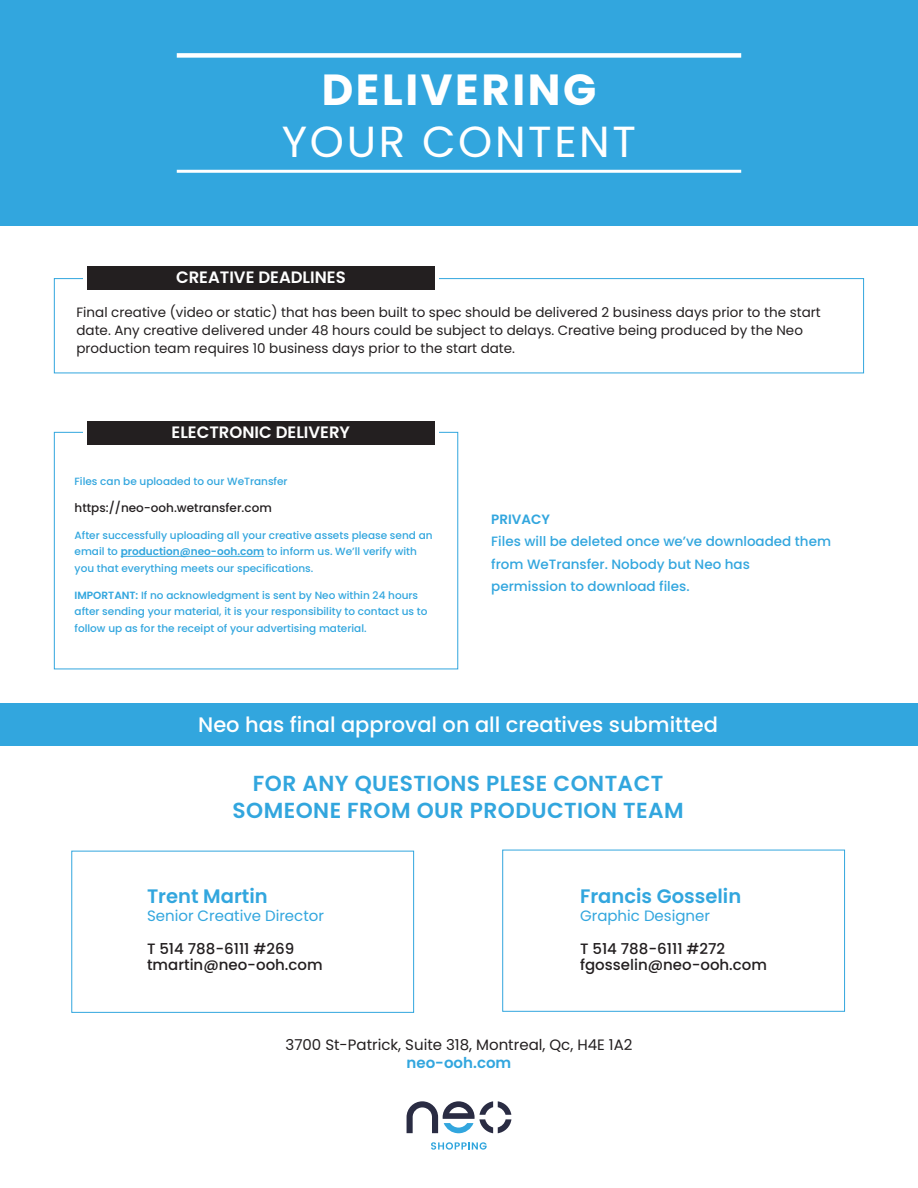
<style>
.page{position:relative;width:918px;height:1188px;background:#fff}
.page>*{position:absolute;margin:0;border:0;box-sizing:border-box;transform-origin:0 0}
.t1{font:43.5px/52.2px "Poppins";letter-spacing:.06em;color:#fff;text-align:center}
.t2{font:600 21.75px "Poppins";letter-spacing:.02em;color:#32a6de}
.t3{font:500 21px "Poppins";color:#fff}
.t4{font:600 19.5px "Poppins";color:#32a6de}
.t5{font:600 16.5px "Poppins";color:#fff}
.t6{font:500 15px "Poppins";color:#231f20}
.t7{font:15px "Poppins";color:#231f20}
.t8{font:15px "Poppins";color:#32a6de}
.t9{font:600 15px "Poppins";color:#32a6de}
.t10{font:13.5px/18px "Poppins";color:#231f20}
.t11{font:500 13.5px/22.5px "Poppins";color:#32a6de}
.t12{font:600 13.5px "Poppins";color:#32a6de}
.t13{font:500 12px "Poppins";color:#231f20}
.t14{font:500 10.5px/16.5px "Poppins";color:#32a6de}
.s1{font-weight:700}
.s2{font-weight:600}
</style>
<div class="page">
<div style="left:0;top:0;width:918px;height:226px;background:#32a6de"></div>
<div style="left:0;top:704px;width:918px;height:42px;background:#32a6de"></div>
<div style="left:54px;top:278px;width:810px;height:95px;border:1px solid #32a6de"></div>
<div style="left:83px;top:264px;width:355px;height:28px;background:linear-gradient(to right,#fff,#fff)"></div>
<div style="left:87px;top:266px;width:348px;height:23px;background:#231f20"></div>
<div style="left:71px;top:851px;width:343px;height:162px;border:1px solid #32a6de"></div>
<div style="left:502px;top:850px;width:343px;height:162px;border:1px solid #32a6de"></div>
<div style="left:87px;top:421px;width:348px;height:24px;background:#231f20"></div>
<hr style="left:121px;top:556px;width:143px;height:1px;background:#32a6de">
<svg style="left:407px;top:1101px;width:104px;height:32px"></svg>
<svg style="left:431px;top:1142px;width:56px;height:8px"></svg>
<div style="left:177px;top:53px;width:564px;height:5px;background:#fff"></div>
<hr style="left:177px;top:170px;width:564px;height:3px;background:#fff">
<p class="t1" style="left:282px;top:64px;width:356px"><span class="s1">DELIVERING<br></span>YOUR CONTENT</p>
<p class="t5" style="left:176px;top:268px;width:171px">CREATIVE DEADLINES</p>
<p class="t10" style="left:76px;top:304px;width:746px">Final creative (video or static) that has been built to spec should be delivered 2 business days prior to the start date. Any creative delivered under 48 hours could be subject to delays. Creative being produced by the Neo</p>
<p class="t10" style="left:76px;top:340px;width:440px">production team requires 10 business days prior to the start date.</p>
<p class="t5" style="left:172px;top:423px;width:180px">ELECTRONIC DELIVERY</p>
<p class="t14" style="left:75px;top:473px;width:215px">Files can be uploaded to our WeTransfer</p>
<p class="t13" style="left:75px;top:501px;width:199px">https://neo-ooh.wetransfer.com</p>
<p class="t14" style="left:75px;top:527px;width:360px">After successfully uploading all your creative assets please send an email to <span class="s2">production@neo-ooh.com</span> to inform us. We’ll verify with you that everything meets our specifications.</p>
<p class="t14" style="left:75px;top:587px;width:354px"><span class="s2">IMPORTANT:</span> If no acknowledgment is sent by Neo within 24 hours after sending your material, it is your responsibility to contact us to follow up as for the receipt of your advertising material.</p>
<p class="t12" style="left:491px;top:511px;width:60px">PRIVACY</p>
<p class="t11" style="left:491px;top:531px;width:341px">Files will be deleted once we’ve downloaded them from WeTransfer. Nobody but Neo has<br>permission to download files.</p>
<p class="t3" style="left:198px;top:712px;width:521px">Neo has final approval on all creatives submitted</p>
<p class="t2" style="left:253px;top:771px;width:412px">FOR ANY QUESTIONS PLESE CONTACT</p>
<p class="t2" style="left:233px;top:798px;width:453px">SOMEONE FROM OUR PRODUCTION TEAM</p>
<p class="t4" style="left:147px;top:885px;width:122px">Trent Martin</p>
<p class="t8" style="left:147px;top:907px;width:179px">Senior Creative Director</p>
<p class="t6" style="left:147px;top:940px;width:149px">T 514 788-6111 #269</p>
<p class="t6" style="left:147px;top:956px;width:177px">tmartin@neo-ooh.com</p>
<p class="t4" style="left:580px;top:885px;width:163px">Francis Gosselin</p>
<p class="t8" style="left:580px;top:907px;width:132px">Graphic Designer</p>
<p class="t6" style="left:580px;top:940px;width:147px">T 514 788-6111 #272</p>
<p class="t6" style="left:580px;top:956px;width:189px">fgosselin@neo-ooh.com</p>
<p class="t7" style="left:286px;top:1036px;width:348px">3700 St-Patrick, Suite 318, Montreal, Qc, H4E 1A2</p>
<p class="t9" style="left:407px;top:1055px;width:106px">neo-ooh.com</p>
</div>
